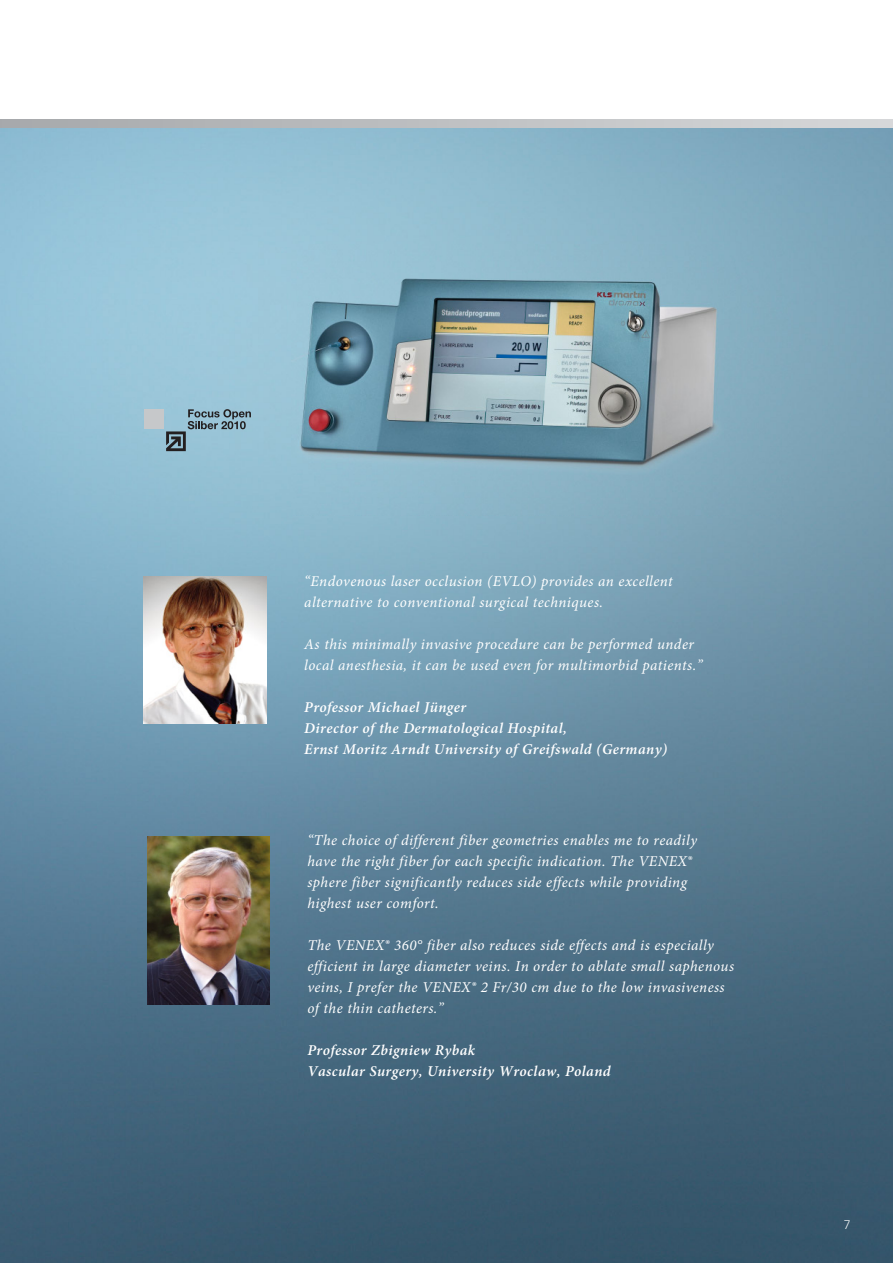
<style>
.page{position:relative;width:893px;height:1263px;background:#fff}
.page>*{position:absolute;margin:0;border:0;box-sizing:border-box;transform-origin:0 0}
.t1{font:italic 15px/21px "Minion Pro";letter-spacing:.03em;color:#fff}
.t2{font:italic 600 15px/21px "Minion Pro";letter-spacing:.03em;color:#fff}
.t3{font:300 12px "Trade Gothic";color:#fff}
</style>
<div class="page">
<img style="left:0;top:128px;width:893px;height:1135px">
<svg style="left:0;top:119px;width:893px;height:9px;background:#bec0c2"></svg>
<img style="left:147px;top:836px;width:123px;height:168px">
<img style="left:144px;top:576px;width:123px;height:148px">
<img style="left:291px;top:245px;width:500px;height:270px">
<div style="left:144px;top:409px;width:20px;height:20px;background:#c6c8ca"></div>
<svg style="left:166px;top:409px;width:85px;height:42px;background:#82a4b4"></svg>
<p class="t1" style="left:304px;top:572px;width:370px">“Endovenous laser occlusion (EVLO) provides an excellent alternative to conventional surgical techniques.</p>
<p class="t1" style="left:304px;top:635px;width:400px">As this minimally invasive procedure can be performed under local anesthesia, it can be used even for multimorbid patients.”</p>
<p class="t2" style="left:304px;top:698px;width:364px">Professor Michael Jünger<br>Director of the Dermatological Hospital,<br>Ernst Moritz Arndt University of Greifswald (Germany)</p>
<p class="t1" style="left:307px;top:831px;width:391px">“The choice of different fiber geometries enables me to readily have the right fiber for each specific indication. The VENEX® sphere fiber significantly reduces side effects while providing highest user comfort.</p>
<p class="t1" style="left:307px;top:936px;width:428px">The VENEX® 360° fiber also reduces side effects and is especially efficient in large diameter veins. In order to ablate small saphenous veins, I prefer the VENEX® 2 Fr/30 cm due to the low invasiveness of the thin catheters.”</p>
<p class="t2" style="left:307px;top:1041px;width:305px">Professor Zbigniew Rybak<br>Vascular Surgery, University Wroclaw, Poland</p>
<p class="t3" style="left:844px;top:1220px;width:8px">7</p>
</div>
